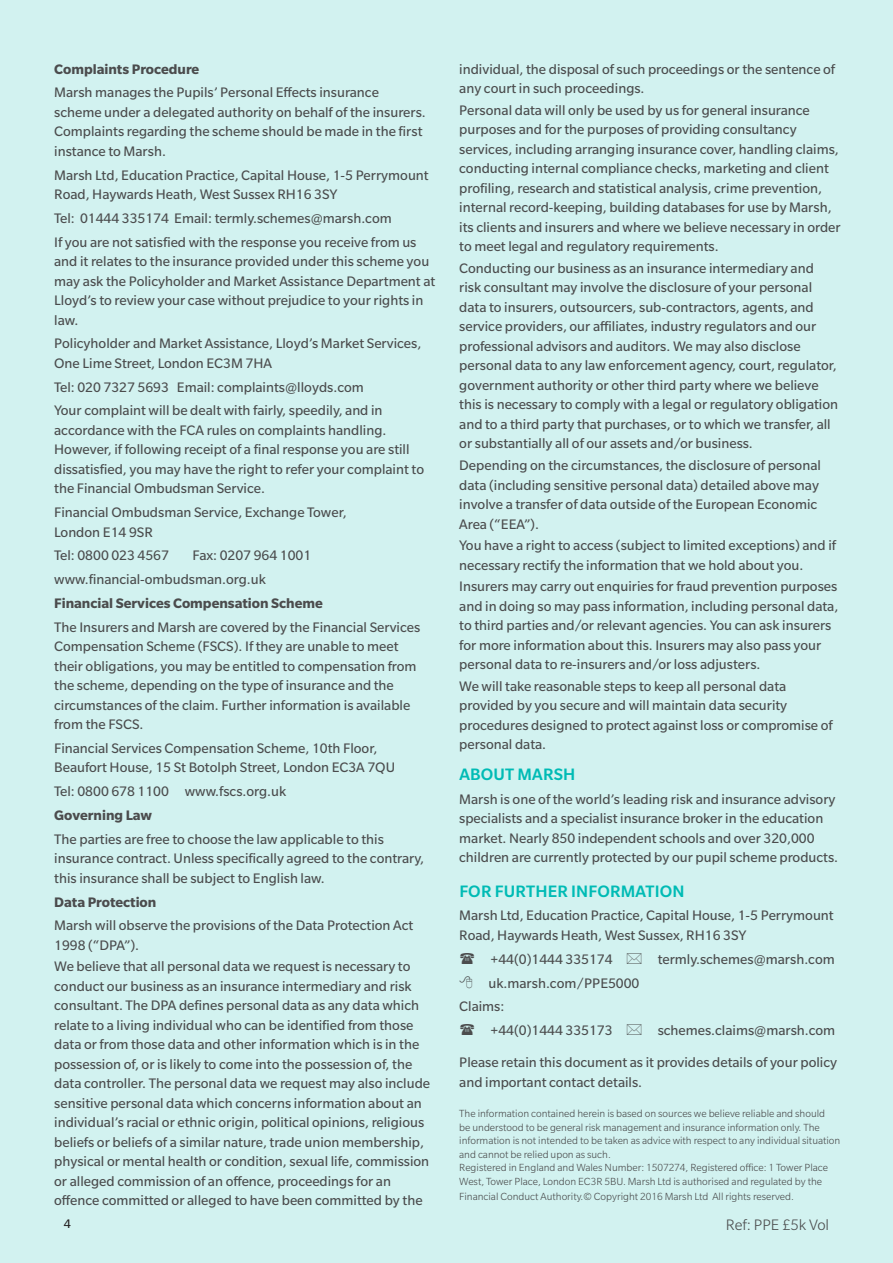
<style>
.page{position:relative;width:893px;height:1263px;background:#d2f2f0}
.page>*{position:absolute;margin:0;border:0;box-sizing:border-box;transform-origin:0 0}
.Heading_4_3262{font:500 18px "Slate Pro";letter-spacing:.01em;color:#00bbb5}
.Grey_Copy{font:500 18px "Slate Pro";letter-spacing:.01em;color:#00bbb5}
.t1{font:300 16.5px "Slate Pro";color:#4b4c4d}
.Grey_Copy-2{font:15px/19.5px "Slate Pro";color:#4b4c4d}
.Grey_Copy-3{font:700 15px "Slate Pro";color:#4b4c4d}
.t2{font:13.5px "Slate Pro";color:#231f20}
.Grey_Copy-4{font:300 11.25px/13.5px "Slate Pro";color:#4b4c4d}
</style>
<div class="page">
<p class="Grey_Copy-3" style="left:54px;top:61px;width:147px">Complaints Procedure</p>
<p class="Grey_Copy-2" style="left:54px;top:83px;width:373px">Marsh manages the Pupils’ Personal Effects insurance scheme under a delegated authority on behalf of the insurers.<br>Complaints regarding the scheme should be made in the first instance to Marsh.</p>
<p class="Grey_Copy-2" style="left:54px;top:165px;width:376px">Marsh Ltd, Education Practice, Capital House, 1-5 Perrymount<br>Road, Haywards Heath, West Sussex RH16 3SY</p>
<p class="Grey_Copy-2" style="left:54px;top:208px;width:339px">Tel: 01444 335174 Email: termly.schemes@marsh.com</p>
<p class="Grey_Copy-2" style="left:54px;top:232px;width:383px">If you are not satisfied with the response you receive from us and it relates to the insurance provided under this scheme you may ask the Policyholder and Market Assistance Department at Lloyd’s to review your case without prejudice to your rights in law.</p>
<p class="Grey_Copy-2" style="left:54px;top:334px;width:369px">Policyholder and Market Assistance, Lloyd’s Market Services,</p>
<p class="Grey_Copy-2" style="left:54px;top:353px;width:219px">One Lime Street, London EC3M 7HA</p>
<p class="Grey_Copy-2" style="left:54px;top:377px;width:311px">Tel: 020 7327 5693 Email: complaints@lloyds.com</p>
<p class="Grey_Copy-2" style="left:54px;top:401px;width:371px">Your complaint will be dealt with fairly, speedily, and in accordance with the FCA rules on complaints handling.<br>However, if following receipt of a final response you are still dissatisfied, you may have the right to refer your complaint to the Financial Ombudsman Service.</p>
<p class="Grey_Copy-2" style="left:54px;top:503px;width:294px">Financial Ombudsman Service, Exchange Tower,<br>London E14 9SR</p>
<p class="Grey_Copy-2" style="left:54px;top:546px;width:116px">Tel: 0800 023 4567</p>
<p class="Grey_Copy-2" style="left:193px;top:546px;width:120px">Fax: 0207 964 1001</p>
<p class="Grey_Copy-2" style="left:54px;top:570px;width:213px">www.financial-ombudsman.org.uk</p>
<p class="Grey_Copy-3" style="left:54px;top:595px;width:270px">Financial Services Compensation Scheme</p>
<p class="Grey_Copy-2" style="left:54px;top:617px;width:368px">The Insurers and Marsh are covered by the Financial Services Compensation Scheme (FSCS). If they are unable to meet their obligations, you may be entitled to compensation from the scheme, depending on the type of insurance and the circumstances of the claim. Further information is available from the FSCS.</p>
<p class="Grey_Copy-2" style="left:54px;top:738px;width:325px">Financial Services Compensation Scheme, 10th Floor,</p>
<p class="Grey_Copy-2" style="left:54px;top:758px;width:342px">Beaufort House, 15 St Botolph Street, London EC3A 7QU</p>
<p class="Grey_Copy-2" style="left:54px;top:782px;width:234px">Tel: 0800 678 1100 www.fscs.org.uk</p>
<p class="Grey_Copy-3" style="left:54px;top:807px;width:99px">Governing Law</p>
<p class="Grey_Copy-2" style="left:54px;top:829px;width:371px">The parties are free to choose the law applicable to this insurance contract. Unless specifically agreed to the contrary, this insurance shall be subject to English law.</p>
<p class="Grey_Copy-3" style="left:54px;top:893px;width:104px">Data Protection</p>
<p class="Grey_Copy-2" style="left:54px;top:916px;width:361px">Marsh will observe the provisions of the Data Protection Act<br>1998 (“DPA”).</p>
<p class="Grey_Copy-2" style="left:54px;top:957px;width:377px">We believe that all personal data we request is necessary to conduct our business as an insurance intermediary and risk consultant. The DPA defines personal data as any data which relate to a living individual who can be identified from those data or from those data and other information which is in the possession of, or is likely to come into the possession of, the data controller. The personal data we request may also include sensitive personal data which concerns information about an individual’s racial or ethnic origin, political opinions, religious beliefs or beliefs of a similar nature, trade union membership, physical or mental health or condition, sexual life, commission or alleged commission of an offence, proceedings for an offence committed or alleged to have been committed by the</p>
<p class="t2" style="left:64px;top:1216px;width:9px">4</p>
<p class="Grey_Copy-2" style="left:459px;top:59px;width:377px">individual, the disposal of such proceedings or the sentence of any court in such proceedings.</p>
<p class="Grey_Copy-2" style="left:459px;top:100px;width:383px">Personal data will only be used by us for general insurance purposes and for the purposes of providing consultancy services, including arranging insurance cover, handling claims, conducting internal compliance checks, marketing and client profiling, research and statistical analysis, crime prevention, internal record-keeping, building databases for use by Marsh, its clients and insurers and where we believe necessary in order to meet legal and regulatory requirements.</p>
<p class="Grey_Copy-2" style="left:459px;top:258px;width:380px">Conducting our business as an insurance intermediary and risk consultant may involve the disclosure of your personal data to insurers, outsourcers, sub-contractors, agents, and service providers, our affiliates, industry regulators and our professional advisors and auditors. We may also disclose personal data to any law enforcement agency, court, regulator, government authority or other third party where we believe this is necessary to comply with a legal or regulatory obligation and to a third party that purchases, or to which we transfer, all or substantially all of our assets and/or business.</p>
<p class="Grey_Copy-2" style="left:459px;top:455px;width:363px">Depending on the circumstances, the disclosure of personal data (including sensitive personal data) detailed above may involve a transfer of data outside of the European Economic Area (“EEA”).</p>
<p class="Grey_Copy-2" style="left:459px;top:536px;width:378px">You have a right to access (subject to limited exceptions) and if necessary rectify the information that we hold about you.</p>
<p class="Grey_Copy-2" style="left:459px;top:577px;width:381px">Insurers may carry out enquiries for fraud prevention purposes and in doing so may pass information, including personal data, to third parties and/or relevant agencies. You can ask insurers for more information about this. Insurers may also pass your personal data to re-insurers and/or loss adjusters.</p>
<p class="Grey_Copy-2" style="left:459px;top:676px;width:375px">We will take reasonable steps to keep all personal data provided by you secure and will maintain data security procedures designed to protect against loss or compromise of personal data.</p>
<p class="Grey_Copy" style="left:459px;top:764px;width:118px">ABOUT MARSH</p>
<p class="Grey_Copy-2" style="left:459px;top:789px;width:380px">Marsh is one of the world’s leading risk and insurance advisory specialists and a specialist insurance broker in the education market. Nearly 850 independent schools and over 320,000 children are currently protected by our pupil scheme products.</p>
<p class="Heading_4_3262" style="left:459px;top:881px;width:227px">FOR FURTHER INFORMATION</p>
<p class="Grey_Copy-2" style="left:459px;top:906px;width:376px">Marsh Ltd, Education Practice, Capital House, 1-5 Perrymount<br>Road, Haywards Heath, West Sussex, RH16 3SY</p>
<p class="Grey_Copy-2" style="left:490px;top:949px;width:124px">+44(0)1444 335174</p>
<p class="Grey_Copy-2" style="left:658px;top:949px;width:179px">termly.schemes@marsh.com</p>
<p class="Grey_Copy-2" style="left:488px;top:973px;width:153px">uk.marsh.com/PPE5000</p>
<p class="Grey_Copy-2" style="left:459px;top:997px;width:47px">Claims:</p>
<p class="Grey_Copy-2" style="left:490px;top:1020px;width:124px">+44(0)1444 335173</p>
<p class="Grey_Copy-2" style="left:658px;top:1020px;width:179px">schemes.claims@marsh.com</p>
<p class="Grey_Copy-2" style="left:459px;top:1053px;width:379px">Please retain this document as it provides details of your policy and important contact details.</p>
<p class="Grey_Copy-4" style="left:459px;top:1107px;width:383px">The information contained herein is based on sources we believe reliable and should<br>be understood to be general risk management and insurance information only. The information is not intended to be taken as advice with respect to any individual situation and cannot be relied upon as such.</p>
<p class="Grey_Copy-4" style="left:459px;top:1161px;width:370px">Registered in England and Wales Number: 1507274, Registered office: 1 Tower Place<br>West, Tower Place, London EC3R 5BU. Marsh Ltd is authorised and regulated by the</p>
<p class="Grey_Copy-4" style="left:459px;top:1189px;width:336px">Financial Conduct Authority.© Copyright 2016 Marsh Ltd All rights reserved.</p>
<p class="t1" style="left:726px;top:1217px;width:105px">Ref: PPE £5k Vol</p>
</div>
